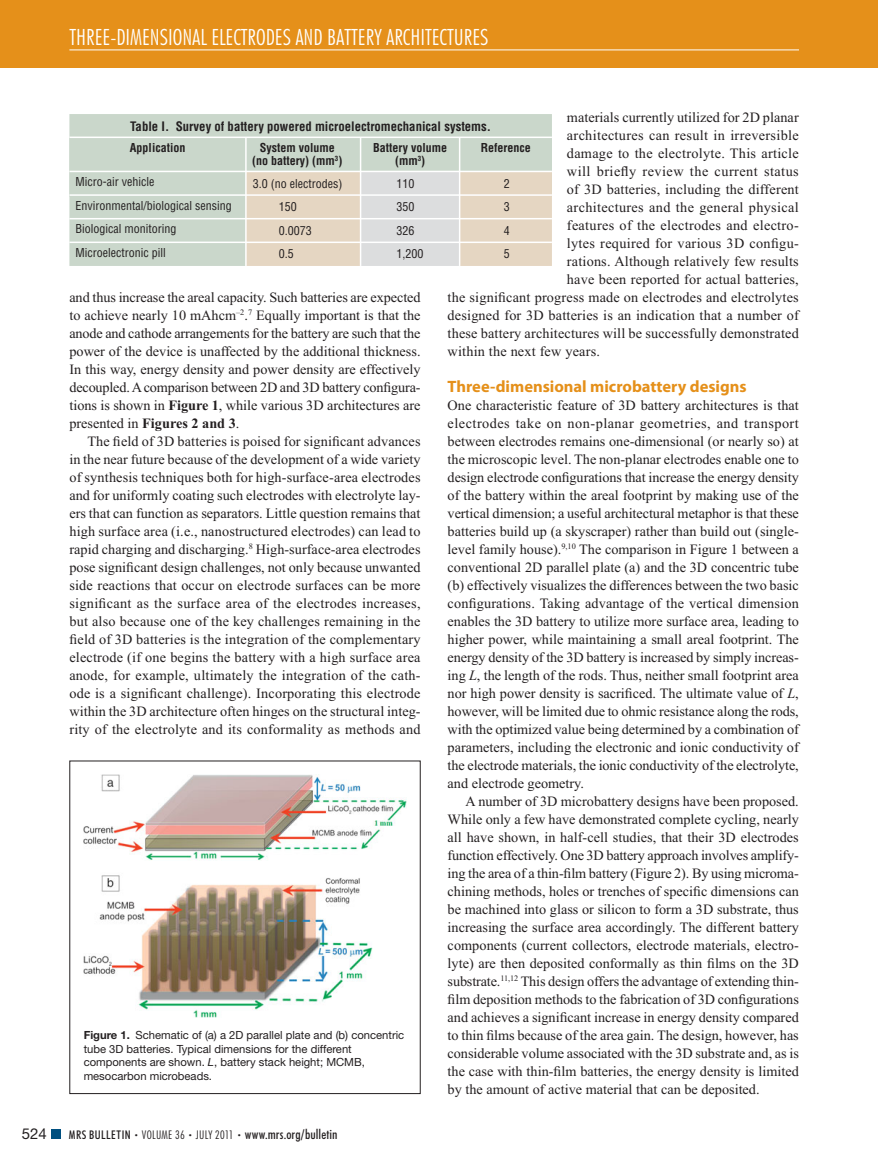
<style>
.page{position:relative;width:878px;height:1175px;background:#fff}
.page>*{position:absolute;margin:0;border:0;box-sizing:border-box;transform-origin:0 0}
.t1{font:300 condensed 22.5px "Futura BT";color:#fff}
.t2{font:700 16.5px "Myriad Pro";color:#e5901a}
.t3{font:15px "Helvetica Neue LT Std";color:#231f20}
.t4{font:14.25px/18px "Times New Roman";letter-spacing:.015em;color:#231f20;text-align:justify}
.t5{font:500 condensed 13.5px "Futura BT";letter-spacing:.01em;color:#231f20}
.t6{font:700 condensed 12.75px "Helvetica LT Std";color:#231f20}
.t7{font:condensed 12px "Helvetica LT Std";color:#231f20}
.t8{font:700 condensed 12px/13.5px "Helvetica LT Std";color:#231f20;text-align:center}
.t9{font:11.25px/13.5px "Helvetica Neue LT Std";color:#231f20}
.s1{font-style:italic}
.s2{font-weight:700}
.s3{font-size:12px}
.s4{font-weight:300;font-size:7.5px}
.s5{font-weight:300;font-size:12px}
</style>
<div class="page">
<div style="left:0;top:0;width:878px;height:68px;background:#e5901a"></div>
<hr style="left:69px;top:50px;width:730px;height:1px;background:#fff">
<div style="left:51px;top:1130px;width:9px;height:8px;background:#005080"></div>
<img style="left:84px;top:775px;width:322px;height:242px">
<div style="left:69px;top:114px;width:483px;height:83px;background:#cad7cb"></div>
<svg style="left:69px;top:138px;width:483px;height:128px"></svg>
<hr style="left:69px;top:137px;width:291px;height:1px;background:#fff">
<hr style="left:245px;top:138px;width:2px;height:33px;background:#fff">
<hr style="left:360px;top:137px;width:99px;height:1px;background:#fff">
<hr style="left:360px;top:138px;width:1px;height:33px;background:#fff">
<hr style="left:459px;top:137px;width:93px;height:1px;background:#fff">
<hr style="left:459px;top:138px;width:1px;height:33px;background:#fff">
<hr style="left:69px;top:171px;width:291px;height:1px;background:#fff">
<hr style="left:245px;top:172px;width:2px;height:22px;background:#fff">
<hr style="left:69px;top:194px;width:291px;height:2px;background:#fff">
<hr style="left:245px;top:196px;width:2px;height:22px;background:#fff">
<hr style="left:69px;top:218px;width:291px;height:1px;background:#fff">
<hr style="left:245px;top:219px;width:2px;height:22px;background:#fff">
<hr style="left:69px;top:241px;width:291px;height:2px;background:#fff">
<hr style="left:245px;top:243px;width:2px;height:23px;background:#fff">
<svg style="left:246px;top:171px;width:306px;height:95px;background:#e4dace"></svg>
<h1 class="t1" style="left:69px;top:29px;width:420px">THREE-DIMENSIONAL ELECTRODES AND BATTERY ARCHITECTURES</h1>
<p class="t4" style="left:567px;top:109px;width:233px">materials currently utilized for 2D planar</p>
<p class="t4" style="left:567px;top:127px;width:233px">architectures can result in irreversible</p>
<p class="t4" style="left:567px;top:145px;width:233px">damage to the electrolyte. This article</p>
<p class="t4" style="left:567px;top:163px;width:233px">will briefly review the current status</p>
<p class="t4" style="left:567px;top:181px;width:233px">of 3D batteries, including the different</p>
<p class="t4" style="left:567px;top:199px;width:233px">architectures and the general physical</p>
<p class="t4" style="left:567px;top:217px;width:233px">features of the electrodes and electro-</p>
<p class="t4" style="left:567px;top:235px;width:233px">lytes required for various 3D configu-</p>
<p class="t4" style="left:567px;top:253px;width:233px">rations. Although relatively few results</p>
<p class="t4" style="left:567px;top:271px;width:233px">have been reported for actual batteries,</p>
<p class="t4" style="left:447px;top:289px;width:353px">the significant progress made on electrodes and electrolytes</p>
<p class="t4" style="left:447px;top:307px;width:353px">designed for 3D batteries is an indication that a number of</p>
<p class="t4" style="left:447px;top:325px;width:352px">these battery architectures will be successfully demonstrated</p>
<p class="t4" style="left:447px;top:343px;width:154px">within the next few years.</p>
<p class="t2" style="left:447px;top:380px;width:300px">Three-dimensional microbattery designs</p>
<p class="t4" style="left:447px;top:397px;width:353px">One characteristic feature of 3D battery architectures is that electrodes take on non-planar geometries, and transport between electrodes remains one-dimensional (or nearly so) at the microscopic level. The non-planar electrodes enable one to design electrode configurations that increase the energy density of the battery within the areal footprint by making use of the vertical dimension; a useful architectural metaphor is that these batteries build up (a skyscraper) rather than build out (single&shy;level family house). <sup>9,10</sup> The comparison in Figure 1 between a conventional 2D parallel plate (a) and the 3D concentric tube (b) effectively visualizes the differences between the two basic configurations. Taking advantage of the vertical dimension enables the 3D battery to utilize more surface area, leading to higher power, while maintaining a small areal footprint. The energy density of the 3D battery is increased by simply increas&shy;ing <span class="s1">L</span> , the length of the rods. Thus, neither small footprint area nor high power density is sacrificed. The ultimate value of <span class="s1">L</span> , however, will be limited due to ohmic resistance along the rods, with the optimized value being determined by a combination of parameters, including the electronic and ionic conductivity of the electrode materials, the ionic conductivity of the electrolyte, and electrode geometry.</p>
<p class="t4" style="left:447px;top:793px;width:353px;text-indent:18px">A number of 3D microbattery designs have been proposed.<br>While only a few have demonstrated complete cycling, nearly all have shown, in half-cell studies, that their 3D electrodes function effectively. One 3D battery approach involves amplify&shy;ing the area of a thin-film battery ( Figure 2 ). By using microma&shy;chining methods, holes or trenches of specific dimensions can be machined into glass or silicon to form a 3D substrate, thus increasing the surface area accordingly. The different battery components (current collectors, electrode materials, electro&shy;lyte) are then deposited conformally as thin films on the 3D substrate. <sup>11,12</sup> This design offers the advantage of extending thin&shy;film deposition methods to the fabrication of 3D configurations and achieves a significant increase in energy density compared to thin films because of the area gain. The design, however, has considerable volume associated with the 3D substrate and, as is the case with thin-film batteries, the energy density is limited by the amount of active material that can be deposited.</p>
<p class="t6" style="left:130px;top:121px;width:362px">Table I. Survey of battery powered microelectromechanical systems.</p>
<p class="t8" style="left:130px;top:142px;width:57px">Application</p>
<p class="t8" style="left:252px;top:142px;width:92px">System volume (no battery) (mm <sup>3</sup> )</p>
<p class="t8" style="left:373px;top:142px;width:75px">Battery volume (mm <sup>3</sup> )</p>
<p class="t8" style="left:481px;top:142px;width:51px">Reference</p>
<p class="t7" style="left:75px;top:177px;width:80px">Micro-air vehicle</p>
<p class="t7" style="left:253px;top:179px;width:91px">3.0 (no electrodes)</p>
<p class="t7" style="left:396px;top:179px;width:19px">110</p>
<p class="t7" style="left:504px;top:179px;width:7px">2</p>
<p class="t7" style="left:75px;top:201px;width:158px">Environmental/biological sensing</p>
<p class="t7" style="left:279px;top:203px;width:19px">150</p>
<p class="t7" style="left:396px;top:203px;width:19px">350</p>
<p class="t7" style="left:504px;top:203px;width:7px">3</p>
<p class="t7" style="left:75px;top:225px;width:102px">Biological monitoring</p>
<p class="t7" style="left:279px;top:226px;width:34px">0.0073</p>
<p class="t7" style="left:396px;top:226px;width:19px">326</p>
<p class="t7" style="left:504px;top:226px;width:7px">4</p>
<p class="t7" style="left:75px;top:248px;width:92px">Microelectronic pill</p>
<p class="t7" style="left:279px;top:250px;width:16px">0.5</p>
<p class="t7" style="left:396px;top:250px;width:28px">1,200</p>
<p class="t7" style="left:504px;top:250px;width:7px">5</p>
<p class="t4" style="left:69px;top:289px;width:353px">and thus increase the areal capacity. Such batteries are expected to achieve nearly 10 mAhcm <sup>–2</sup> . <sup>7</sup> Equally important is that the anode and cathode arrangements for the battery are such that the power of the device is unaffected by the additional thickness.<br>In this way, energy density and power density are effectively decoupled. A comparison between 2D and 3D battery configura&shy;tions is shown in <span class="s2">Figure 1</span> , while various 3D architectures are presented in <span class="s2">Figures 2 and 3</span> .</p>
<p class="t4" style="left:69px;top:433px;width:353px;text-indent:18px">The field of 3D batteries is poised for significant advances in the near future because of the development of a wide variety of synthesis techniques both for high-surface-area electrodes and for uniformly coating such electrodes with electrolyte lay&shy;ers that can function as separators. Little question remains that high surface area (i.e., nanostructured electrodes) can lead to rapid charging and discharging. <sup>8</sup> High-surface-area electrodes pose significant design challenges, not only because unwanted side reactions that occur on electrode surfaces can be more significant as the surface area of the electrodes increases, but also because one of the key challenges remaining in the field of 3D batteries is the integration of the complementary electrode (if one begins the battery with a high surface area anode, for example, ultimately the integration of the cath&shy;ode is a significant challenge). Incorporating this electrode within the 3D architecture often hinges on the structural integ&shy;rity of the electrolyte and its conformality as methods and</p>
<p class="t9" style="left:84px;top:1029px;width:322px"><span class="s2">Figure 1.</span> Schematic of (a) a 2D parallel plate and (b) concentric tube 3D batteries. Typical dimensions for the different components are shown. <span class="s1">L</span>, battery stack height; MCMB, mesocarbon microbeads.</p>
<p class="t3" style="left:22px;top:1128px;width:27px">524</p>
<p class="t5" style="left:69px;top:1129px;width:270px"><span class="s3">MRS BULLETIN</span> <span class="s4">•</span> <span class="s5">VOLUME 36</span> <span class="s4">•</span> <span class="s5">JULY 2011</span> <span class="s4">•</span> www.mrs.org/bulletin</p>
</div>
